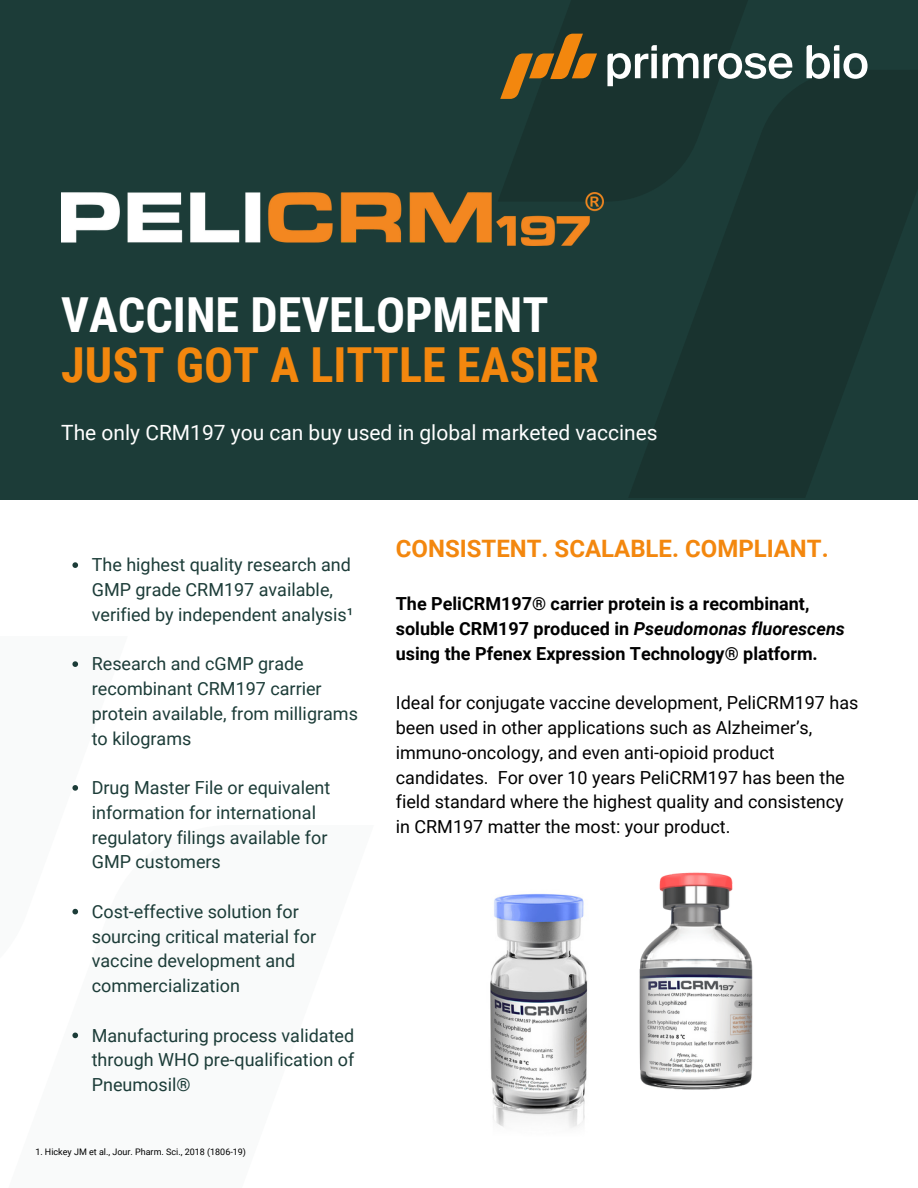
<style>
.page{position:relative;width:918px;height:1188px;background:#fff}
.page>*{position:absolute;margin:0;border:0;box-sizing:border-box;transform-origin:0 0}
.t1{font:700 48.3px/50.7px "Roboto Condensed";color:#f3870e}
.t2{font:700 24px "Roboto";color:#f3870e}
.t3{font:21px "Roboto";color:#fff}
.t4{font:18px/24.8px "Roboto";color:#1c3c38}
.t5{font:18px/24.8px "Roboto";color:#000}
.t6{font:700 18px/24.8px "Roboto";color:#000}
.t7{font:9px "Roboto";color:#000}
.s1{color:#fff}
.s2{font-style:italic}
</style>
<div class="page">
<div style="left:0;top:0;width:918px;height:500px;background:#1c3c38"></div>
<svg style="left:607px;top:45px;width:50px;height:41px"></svg>
<svg style="left:663px;top:53px;width:130px;height:26px"></svg>
<svg style="left:807px;top:45px;width:61px;height:34px"></svg>
<svg style="left:500px;top:34px;width:97px;height:65px"></svg>
<img style="left:639px;top:872px;width:114px;height:218px">
<img style="left:490px;top:893px;width:98px;height:235px">
<img style="left:61px;top:193px;width:542px;height:53px">
<svg style="left:72px;top:562px;width:6px;height:6px"></svg>
<svg style="left:72px;top:661px;width:6px;height:6px"></svg>
<svg style="left:72px;top:785px;width:6px;height:6px"></svg>
<svg style="left:72px;top:909px;width:6px;height:5px"></svg>
<svg style="left:72px;top:1033px;width:6px;height:5px"></svg>
<h2 class="t1" style="left:61px;top:290px;width:539px"><span class="s1">VACCINE DEVELOPMENT<br></span>JUST GOT A LITTLE EASIER</h2>
<p class="t3" style="left:61px;top:421px;width:598px">The only CRM197 you can buy used in global marketed vaccines</p>
<p class="t4" style="left:92px;top:553px;width:263px">The highest quality research and<br>GMP grade CRM197 available, verified by independent analysis¹</p>
<p class="t4" style="left:92px;top:652px;width:268px">Research and cGMP grade recombinant CRM197 carrier protein available, from milligrams to kilograms</p>
<p class="t4" style="left:92px;top:776px;width:240px">Drug Master File or equivalent information for international regulatory filings available for<br>GMP customers</p>
<p class="t4" style="left:92px;top:899px;width:226px">Cost-effective solution for sourcing critical material for vaccine development and commercialization</p>
<h4 class="t4" style="left:92px;top:1023px;width:264px;text-align:justify">Manufacturing process validated through WHO pre-qualification of Pneumosil®</h4>
<p class="t7" style="left:35px;top:1147px;width:212px">1. Hickey JM et al., Jour. Pharm. Sci., 2018 (1806-19)</p>
<h5 class="t2" style="left:396px;top:535px;width:434px">CONSISTENT. SCALABLE. COMPLIANT.</h5>
<p class="t6" style="left:396px;top:592px;width:451px">The PeliCRM197® carrier protein is a recombinant, soluble CRM197 produced in <span class="s2">Pseudomonas fluorescens </span>using the Pfenex Expression Technology® platform.</p>
<p class="t5" style="left:396px;top:691px;width:464px">Ideal for conjugate vaccine development, PeliCRM197 has been used in other applications such as Alzheimer’s, immuno-oncology, and even anti-opioid product candidates. For over 10 years PeliCRM197 has been the field standard where the highest quality and consistency in CRM197 matter the most: your product.</p>
</div>
